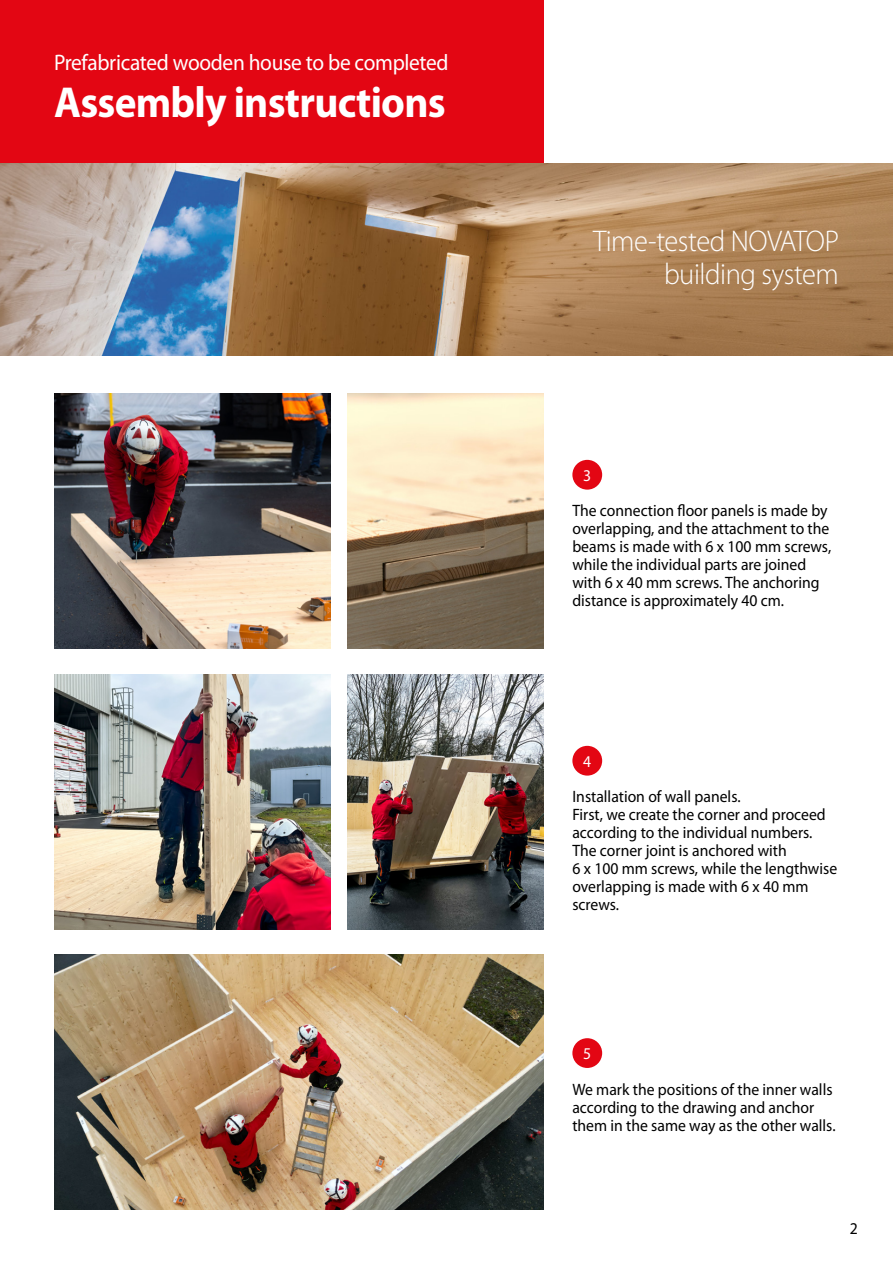
<style>
.page{position:relative;width:893px;height:1263px;background:#fff}
.page>*{position:absolute;margin:0;border:0;box-sizing:border-box;transform-origin:0 0}
.t1{font:700 43.5px "Myriad Pro";letter-spacing:-.02em;color:#fff;scale:.95 1}
.t2{font:300 30px/33px "Myriad Pro";letter-spacing:-.015em;color:#fff;text-align:right;scale:.95 1}
.t3{font:22.5px "Myriad Pro";letter-spacing:-.015em;color:#fff;scale:.95 1}
.t4{font:16.5px/18px "Myriad Pro";color:#000;scale:.95 1}
.t5{font:16.5px "Myriad Pro";color:#fff;scale:.95 1}
</style>
<div class="page">
<img style="left:348px;top:393px;width:195px;height:255px">
<img style="left:54px;top:674px;width:277px;height:255px">
<img style="left:54px;top:393px;width:277px;height:255px">
<img style="left:54px;top:955px;width:489px;height:255px">
<div style="left:0;top:0;width:543px;height:206px;background:#e30613"></div>
<img style="left:0;top:164px;width:893px;height:191px">
<div style="left:572px;top:460px;width:30px;height:30px;background:#e30613;border-radius:50%"></div>
<div style="left:572px;top:746px;width:30px;height:30px;background:#e30613;border-radius:50%"></div>
<div style="left:572px;top:1038px;width:30px;height:30px;background:#e30613;border-radius:50%"></div>
<img style="left:348px;top:674px;width:195px;height:255px">
<h3 class="t3" style="left:54px;top:50px;width:417px">Prefabricated wooden house to be completed</h3>
<h1 class="t1" style="left:54px;top:78px;width:414px">Assembly instructions</h1>
<h2 class="t2" style="left:593px;top:225px;width:260px">Time-tested NOVATOP building system</h2>
<p class="t5" style="left:583px;top:466px;width:10px">3</p>
<p class="t4" style="left:572px;top:502px;width:274px">The connection floor panels is made by overlapping, and the attachment to the beams is made with 6 x 100 mm screws, while the individual parts are joined with 6 x 40 mm screws. The anchoring distance is approximately 40 cm.</p>
<p class="t5" style="left:583px;top:752px;width:10px">4</p>
<p class="t4" style="left:572px;top:788px;width:280px">Installation of wall panels.<br>First, we create the corner and proceed according to the individual numbers.<br>The corner joint is anchored with<br>6 x 100 mm screws, while the lengthwise overlapping is made with 6 x 40 mm screws.</p>
<p class="t5" style="left:583px;top:1044px;width:10px">5</p>
<p class="t4" style="left:572px;top:1080px;width:279px">We mark the positions of the inner walls according to the drawing and anchor them in the same way as the other walls.</p>
<p class="t4" style="left:850px;top:1220px;width:10px">2</p>
</div>
